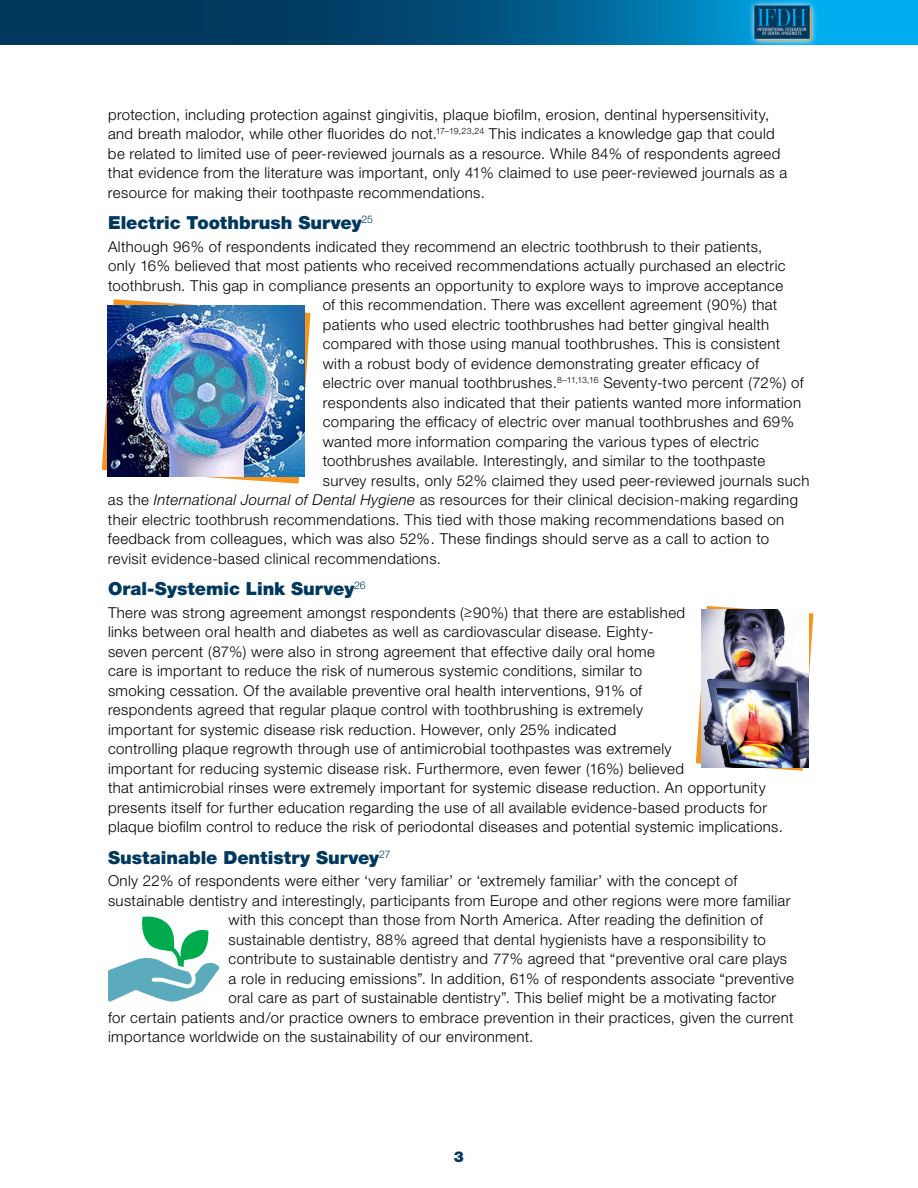
<style>
.page{position:relative;width:918px;height:1188px;background:#fff}
.page>*{position:absolute;margin:0;border:0;box-sizing:border-box;transform-origin:0 0}
.t1{font:900 18px "Helvetica Neue";color:#01385e}
.t2{font:300 15px/19.5px "Helvetica Neue";letter-spacing:.025em;color:#000}
.t3{font:900 15px "Helvetica Neue";color:#01385e}
.s1{font-style:italic}
</style>
<div class="page">
<svg style="left:0;top:0;width:918px;height:45px;background:#005a88"></svg>
<svg style="left:748px;top:0;width:70px;height:45px"></svg>
<img style="left:755px;top:6px;width:57px;height:35px">
<svg style="left:102px;top:299px;width:208px;height:185px"></svg>
<img style="left:108px;top:306px;width:197px;height:171px">
<svg style="left:696px;top:606px;width:117px;height:165px"></svg>
<img style="left:701px;top:610px;width:107px;height:157px">
<svg style="left:108px;top:916px;width:111px;height:86px"></svg>
<p class="t2" style="left:108px;top:104px;width:681px">protection, including protection against gingivitis, plaque biofilm, erosion, dentinal hypersensitivity, and breath malodor, while other fluorides do not.<sup>17–19,23,24</sup> This indicates a knowledge gap that could be related to limited use of peer-reviewed journals as a resource. While 84% of respondents agreed that evidence from the literature was important, only 41% claimed to use peer-reviewed journals as a resource for making their toothpaste recommendations.</p>
<p class="t1" style="left:108px;top:212px;width:266px">Electric Toothbrush Survey<sup>25</sup></p>
<p class="t2" style="left:108px;top:236px;width:656px">Although 96% of respondents indicated they recommend an electric toothbrush to their patients,</p>
<p class="t2" style="left:108px;top:256px;width:679px">only 16% believed that most patients who received recommendations actually purchased an electric</p>
<p class="t2" style="left:108px;top:275px;width:677px">toothbrush. This gap in compliance presents an opportunity to explore ways to improve acceptance</p>
<p class="t2" style="left:323px;top:295px;width:456px">of this recommendation. There was excellent agreement (90%) that</p>
<p class="t2" style="left:323px;top:314px;width:448px">patients who used electric toothbrushes had better gingival health</p>
<p class="t2" style="left:323px;top:334px;width:459px">compared with those using manual toothbrushes. This is consistent</p>
<p class="t2" style="left:323px;top:353px;width:438px">with a robust body of evidence demonstrating greater efficacy of</p>
<p class="t2" style="left:323px;top:373px;width:482px">electric over manual toothbrushes.<sup>8–11,13,16</sup> Seventy-two percent (72%) of</p>
<p class="t2" style="left:323px;top:392px;width:480px">respondents also indicated that their patients wanted more information</p>
<p class="t2" style="left:323px;top:412px;width:473px">comparing the efficacy of electric over manual toothbrushes and 69%</p>
<p class="t2" style="left:323px;top:431px;width:438px">wanted more information comparing the various types of electric</p>
<p class="t2" style="left:323px;top:451px;width:444px">toothbrushes available. Interestingly, and similar to the toothpaste</p>
<p class="t2" style="left:323px;top:470px;width:488px">survey results, only 52% claimed they used peer-reviewed journals such</p>
<p class="t2" style="left:108px;top:490px;width:692px">as the <span class="s1">International Journal of Dental Hygiene</span> as resources for their clinical decision-making regarding</p>
<p class="t2" style="left:108px;top:509px;width:678px">their electric toothbrush recommendations. This tied with those making recommendations based on</p>
<p class="t2" style="left:108px;top:529px;width:663px">feedback from colleagues, which was also 52%. These findings should serve as a call to action to</p>
<p class="t2" style="left:108px;top:548px;width:334px">revisit evidence-based clinical recommendations.</p>
<p class="t1" style="left:108px;top:578px;width:259px">Oral-Systemic Link Survey<sup>26</sup></p>
<p class="t2" style="left:108px;top:602px;width:676px">There was strong agreement amongst respondents (<sup>&gt;</sup><sub>–</sub>90%) that there are established<br>links between oral health and diabetes as well as cardiovascular disease. Eighty-<br>seven percent (87%) were also in strong agreement that effective daily oral home<br>care is important to reduce the risk of numerous systemic conditions, similar to<br>smoking cessation. Of the available preventive oral health interventions, 91% of<br>respondents agreed that regular plaque control with toothbrushing is extremely<br>important for systemic disease risk reduction. However, only 25% indicated<br>controlling plaque regrowth through use of antimicrobial toothpastes was extremely<br>important for reducing systemic disease risk. Furthermore, even fewer (16%) believed<br>that antimicrobial rinses were extremely important for systemic disease reduction. An opportunity presents itself for further education regarding the use of all available evidence-based products for plaque biofilm control to reduce the risk of periodontal diseases and potential systemic implications.</p>
<p class="t1" style="left:108px;top:847px;width:284px">Sustainable Dentistry Survey<sup>27</sup></p>
<p class="t2" style="left:108px;top:871px;width:631px">Only 22% of respondents were either ‘very familiar’ or ‘extremely familiar’ with the concept of</p>
<p class="t2" style="left:108px;top:890px;width:684px">sustainable dentistry and interestingly, participants from Europe and other regions were more familiar</p>
<p class="t2" style="left:228px;top:910px;width:536px">with this concept than those from North America. After reading the definition of</p>
<p class="t2" style="left:228px;top:929px;width:539px">sustainable dentistry, 88% agreed that dental hygienists have a responsibility to</p>
<p class="t2" style="left:228px;top:949px;width:560px">contribute to sustainable dentistry and 77% agreed that “preventive oral care plays</p>
<p class="t2" style="left:228px;top:968px;width:567px">a role in reducing emissions”. In addition, 61% of respondents associate “preventive</p>
<p class="t2" style="left:228px;top:988px;width:549px">oral care as part of sustainable dentistry”. This belief might be a motivating factor</p>
<p class="t2" style="left:108px;top:1007px;width:687px">for certain patients and/or practice owners to embrace prevention in their practices, given the current</p>
<p class="t2" style="left:108px;top:1027px;width:427px">importance worldwide on the sustainability of our environment.</p>
<p class="t3" style="left:454px;top:1148px;width:12px">3</p>
</div>
